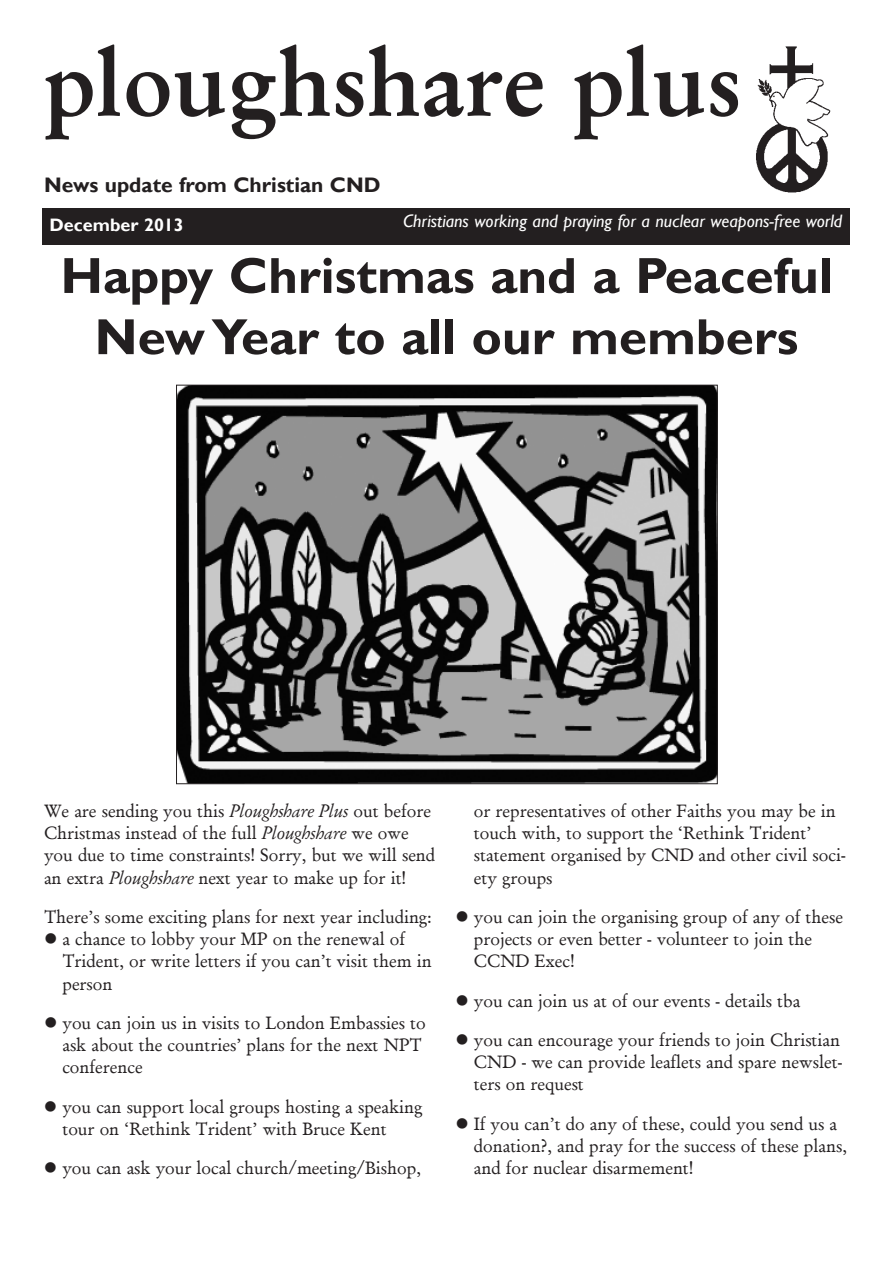
<style>
.page{position:relative;width:893px;height:1263px;background:#fff}
.page>*{position:absolute;margin:0;border:0;box-sizing:border-box;transform-origin:0 0}
.t1{font:600 93px "Garamond";color:#231f20}
.t2{font:700 51px/61.2px "Gill Sans";color:#231f20;text-align:center}
.t3{font:700 21px "Gill Sans";color:#231f20}
.t4{font:18px/22.2px "Garamond Antiqua";color:#231f20}
.t5{font:italic 18px "Gill Sans";color:#fff}
.t6{font:700 18px "Gill Sans";color:#fff}
.s1{font-family:"Garamond";font-style:italic}
</style>
<div class="page">
<img style="left:756px;top:46px;width:75px;height:147px">
<div style="left:43px;top:208px;width:807px;height:36px;background:#231f20"></div>
<img style="left:178px;top:387px;width:538px;height:395px">
<h1 class="t1" style="left:44px;top:27px;width:698px">ploughshare plus</h1>
<p class="t3" style="left:44px;top:173px;width:338px">News update from Christian CND</p>
<p class="t6" style="left:50px;top:214px;width:136px">December 2013</p>
<p class="t5" style="left:403px;top:210px;width:441px">Christians working and praying for a nuclear weapons-free world</p>
<h2 class="t2" style="left:60px;top:244px;width:773px">Happy Christmas and a Peaceful<br>NewYear to all our members</h2>
<p class="t4" style="left:44px;top:800px;width:393px">We are sending you this <span class="s1">Ploughshare Plus</span> out before Christmas instead of the full <span class="s1">Ploughshare</span> we owe you due to time constraints! Sorry, but we will send an extra <span class="s1">Ploughshare</span> next year to make up for it!</p>
<p class="t4" style="left:44px;top:906px;width:389px">There’s some exciting plans for next year including:</p>
<p class="t4" style="left:62px;top:928px;width:371px;text-indent:-18px">● a chance to lobby your MP on the renewal of<br>Trident, or write letters if you can’t visit them in person</p>
<p class="t4" style="left:62px;top:1012px;width:365px;text-indent:-18px">● you can join us in visits to London Embassies to ask about the countries’ plans for the next NPT conference</p>
<p class="t4" style="left:62px;top:1095px;width:362px;text-indent:-18px">● you can support local groups hosting a speaking tour on ‘Rethink Trident’ with Bruce Kent</p>
<p class="t4" style="left:44px;top:1157px;width:379px">● you can ask your local church/meeting/Bishop,</p>
<p class="t4" style="left:474px;top:800px;width:373px">or representatives of other Faiths you may be in touch with, to support the ‘Rethink Trident’ statement organised by CND and other civil soci&shy;ety groups</p>
<p class="t4" style="left:474px;top:906px;width:371px;text-indent:-18px">● you can join the organising group of any of these projects or even better - volunteer to join the<br>CCND Exec!</p>
<p class="t4" style="left:455px;top:989px;width:346px">● you can join us at of our events - details tba</p>
<p class="t4" style="left:474px;top:1029px;width:370px;text-align:justify;text-indent:-18px">● you can encourage your friends to join Christian CND - we can provide leaflets and spare newslet&shy;ters on request</p>
<p class="t4" style="left:474px;top:1112px;width:375px;text-indent:-18px">● If you can’t do any of these, could you send us a donation?, and pray for the success of these plans, and for nuclear disarmement!</p>
</div>
